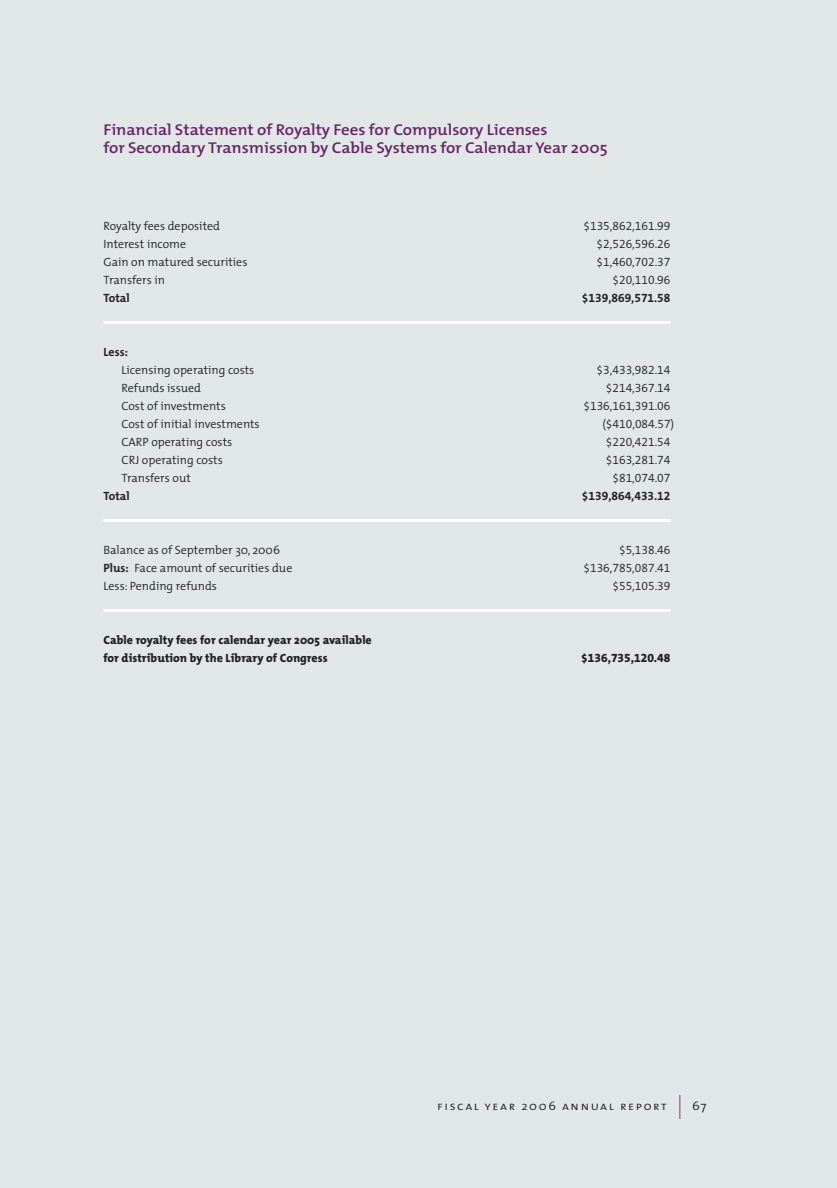
<style>
.page{position:relative;width:837px;height:1188px;background:#e1e7e6}
.page>*{position:absolute;margin:0;border:0;box-sizing:border-box;transform-origin:0 0}
.Table_Head{font:600 15.75px/18px "The Mix";color:#69226a;scale:1.08 1}
.Table_w_Rule{font:300 12px "The Mix";color:#231f20}
.Table_w_Rule-2{font:12px "The Mix Semi Light Expert";color:#231f20}
.t1{font:800 12px/18px "The Mix";color:#231f20}
.Table_w_Rule-3{font:12px "The Mix Bold Expert";color:#231f20}
.t2{font:12px "The Mix Semi Light Caps";letter-spacing:.125em;color:#231f20;scale:1.08 1}
.Table_w_Rule-4{font:700 12px "The Mix";color:#231f20}
.t3{font:12px "The Mix Extra Bold Expert";color:#231f20}
.s1{font-family:"The Mix";font-weight:300}
.s2{font-family:"The Mix";font-weight:700}
.s3{font-weight:700}
.s4{font-family:"The Mix";font-weight:800}
.s5{font-family:"The Mix";font-weight:300;font-size:24px;color:#69226a}
</style>
<div class="page">
<hr style="left:104px;top:321px;width:566px;height:3px;background:#fff">
<hr style="left:104px;top:519px;width:566px;height:3px;background:#fff">
<hr style="left:104px;top:609px;width:566px;height:3px;background:#fff">
<p class="Table_Head" style="left:104px;top:120px;width:468px">Financial Statement of Royalty Fees for Compulsory Licenses<br>for Secondary Transmission by Cable Systems for Calendar Year 2005</p>
<p class="Table_w_Rule" style="left:104px;top:215px;width:118px">Royalty fees deposited</p>
<p class="Table_w_Rule-2" style="left:584px;top:215px;width:88px"><span class="s1">$</span>135<span class="s1">,</span>862<span class="s1">,</span>161<span class="s1">.</span>99</p>
<p class="Table_w_Rule" style="left:104px;top:233px;width:84px">Interest income</p>
<p class="Table_w_Rule-2" style="left:597px;top:233px;width:75px"><span class="s1">$</span>2<span class="s1">,</span>526<span class="s1">,</span>596<span class="s1">.</span>26</p>
<p class="Table_w_Rule" style="left:104px;top:251px;width:145px">Gain on matured securities</p>
<p class="Table_w_Rule-2" style="left:597px;top:251px;width:75px"><span class="s1">$</span>1,460<span class="s1">,</span>702<span class="s1">.</span>37</p>
<p class="Table_w_Rule" style="left:104px;top:269px;width:63px">Transfers in</p>
<p class="Table_w_Rule-2" style="left:613px;top:269px;width:59px"><span class="s1">$</span>20,110<span class="s1">.</span>96</p>
<p class="Table_w_Rule-4" style="left:104px;top:287px;width:28px">Total</p>
<p class="Table_w_Rule-3" style="left:582px;top:287px;width:90px"><span class="s2">$</span>139<span class="s2">,</span>869<span class="s2">,</span>571<span class="s2">.</span>58</p>
<p class="Table_w_Rule-4" style="left:104px;top:341px;width:26px">Less:</p>
<p class="Table_w_Rule" style="left:122px;top:359px;width:134px">Licensing operating costs</p>
<p class="Table_w_Rule-2" style="left:597px;top:359px;width:75px"><span class="s1">$</span>3<span class="s1">,</span>433<span class="s1">,</span>982<span class="s1">.</span>14</p>
<p class="Table_w_Rule" style="left:122px;top:377px;width:81px">Refunds issued</p>
<p class="Table_w_Rule-2" style="left:606px;top:377px;width:66px"><span class="s1">$</span>214<span class="s1">,</span>367<span class="s1">.</span>14</p>
<p class="Table_w_Rule" style="left:122px;top:395px;width:106px">Cost of investments</p>
<p class="Table_w_Rule-2" style="left:584px;top:395px;width:88px"><span class="s1">$</span>136<span class="s1">,</span>161<span class="s1">,</span>391<span class="s1">.</span>06</p>
<p class="Table_w_Rule" style="left:122px;top:413px;width:140px">Cost of initial investments</p>
<p class="Table_w_Rule-2" style="left:603px;top:413px;width:73px"><span class="s1">($</span>410<span class="s1">,</span>084<span class="s1">.</span>57)</p>
<p class="Table_w_Rule" style="left:122px;top:431px;width:112px">CARP operating costs</p>
<p class="Table_w_Rule-2" style="left:606px;top:431px;width:66px"><span class="s1">$</span>220<span class="s1">,</span>421<span class="s1">.</span>54</p>
<p class="Table_w_Rule" style="left:122px;top:449px;width:103px">CRJ operating costs</p>
<p class="Table_w_Rule-2" style="left:606px;top:449px;width:66px"><span class="s1">$</span>163<span class="s1">,</span>281<span class="s1">.</span>74</p>
<p class="Table_w_Rule" style="left:122px;top:467px;width:71px">Transfers out</p>
<p class="Table_w_Rule-2" style="left:613px;top:467px;width:59px"><span class="s1">$</span>81<span class="s1">,</span>074<span class="s1">.</span>07</p>
<p class="Table_w_Rule-4" style="left:104px;top:485px;width:28px">Total</p>
<p class="Table_w_Rule-3" style="left:582px;top:485px;width:90px"><span class="s2">$</span>139<span class="s2">,</span>864<span class="s2">,</span>433<span class="s2">.</span>12</p>
<p class="Table_w_Rule" style="left:104px;top:539px;width:178px">Balance as of September 30, 2006</p>
<p class="Table_w_Rule-2" style="left:619px;top:539px;width:53px"><span class="s1">$</span>5<span class="s1">,</span>138<span class="s1">.</span>46</p>
<p class="Table_w_Rule" style="left:104px;top:557px;width:190px"><span class="s3">Plus:</span> Face amount of securities due</p>
<p class="Table_w_Rule-2" style="left:584px;top:557px;width:88px"><span class="s1">$</span>136<span class="s1">,</span>785<span class="s1">,</span>087<span class="s1">.</span>41</p>
<p class="Table_w_Rule" style="left:104px;top:575px;width:115px">Less: Pending refunds</p>
<p class="Table_w_Rule-2" style="left:613px;top:575px;width:59px"><span class="s1">$</span>55<span class="s1">,</span>105<span class="s1">.</span>39</p>
<p class="t1" style="left:104px;top:630px;width:270px">Cable royalty fees for calendar year 2005 available for distribution by the Library of Congress</p>
<p class="t3" style="left:581px;top:647px;width:91px"><span class="s4">$</span>136<span class="s4">,</span>735<span class="s4">,</span>120<span class="s4">.</span>48</p>
<p class="t2" style="left:437px;top:1096px;width:251px">fiscal year <span class="s1">2006</span> annual report <span class="s5">|</span> <span class="s1">67</span></p>
</div>
